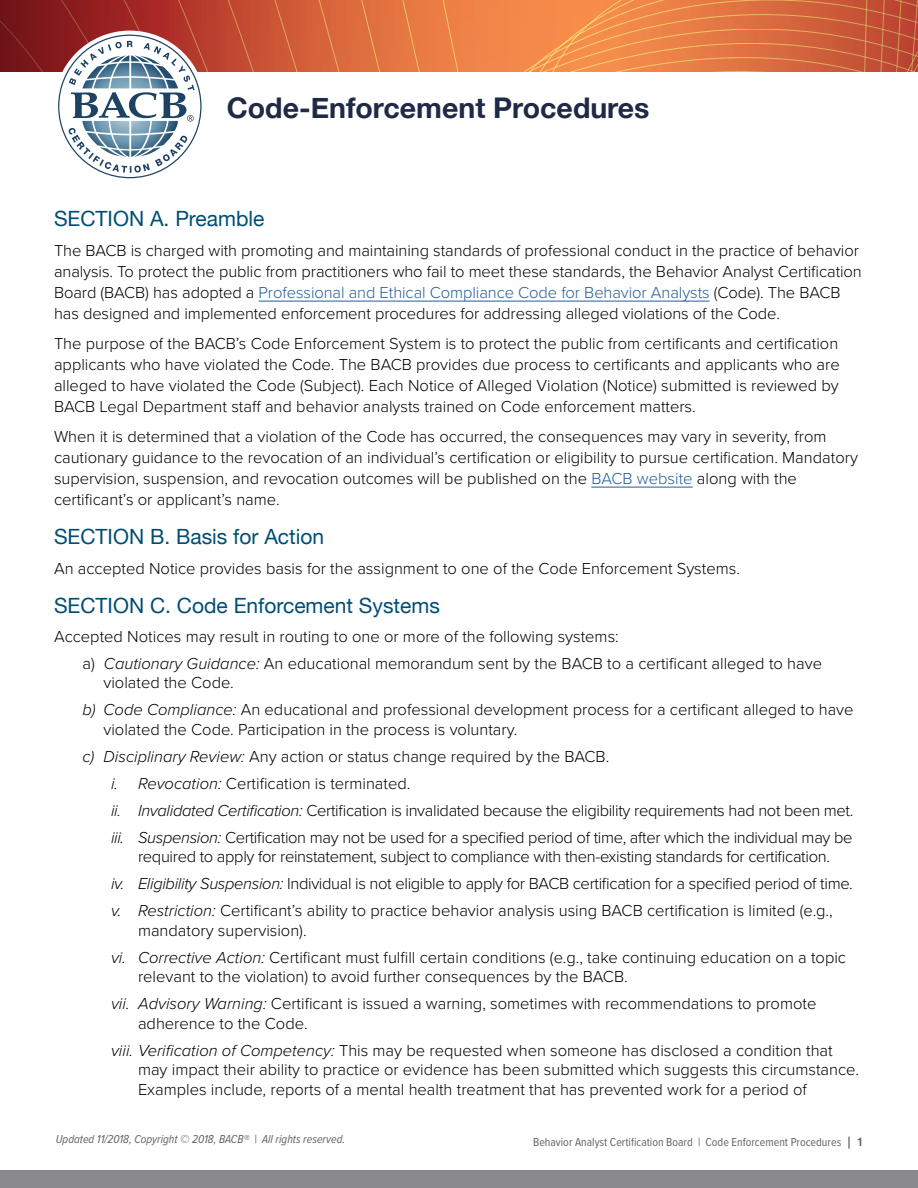
<style>
.page{position:relative;width:918px;height:1188px;background:#fff}
.page>*{position:absolute;margin:0;border:0;box-sizing:border-box;transform-origin:0 0}
.t1{font:700 28.5px "Helvetica Neue";color:#202945}
.t2{font:21px "Helvetica Neue";color:#004e74}
.t3{font:300 16.5px/21px "Proxima Nova";color:#000}
.t4{font:300 16.5px/27px "Proxima Nova";letter-spacing:-.02em;color:#000}
.t5{font:12px "Proxima Nova Cond";color:#636366}
.t6{font:italic 12px "Proxima Nova Cond";color:#636366}
.s1{color:#215e9e}
.s2{font-style:italic}
.s3{font-family:"Helvetica Neue";font-weight:500}
</style>
<div class="page">
<svg style="left:0;top:0;width:918px;height:29px;background:#cd5f3a"></svg>
<div style="left:0;top:1171px;width:918px;height:17px;background:#8a8a8d"></div>
<svg style="left:0;top:29px;width:918px;height:149px"></svg>
<hr style="left:259px;top:301px;width:451px;height:1px;background:#215e9e">
<hr style="left:591px;top:487px;width:102px;height:1px;background:#215e9e">
<h1 class="t1" style="left:227px;top:85px;width:424px">Code-Enforcement Procedures</h1>
<p class="t2" style="left:54px;top:204px;width:212px">SECTION A. Preamble</p>
<p class="t3" style="left:54px;top:239px;width:809px">The BACB is charged with promoting and maintaining standards of professional conduct in the practice of behavior analysis. To protect the public from practitioners who fail to meet these standards, the Behavior Analyst Certification Board (BACB) has adopted a <span class="s1">Professional and Ethical Compliance Code for Behavior Analysts</span> (Code). The BACB has designed and implemented enforcement procedures for addressing alleged violations of the Code.</p>
<p class="t3" style="left:54px;top:333px;width:787px;text-align:justify">The purpose of the BACB’s Code Enforcement System is to protect the public from certificants and certification applicants who have violated the Code. The BACB provides due process to certificants and applicants who are alleged to have violated the Code (Subject). Each Notice of Alleged Violation (Notice) submitted is reviewed by BACB Legal Department staff and behavior analysts trained on Code enforcement matters.</p>
<p class="t3" style="left:54px;top:426px;width:805px">When it is determined that a violation of the Code has occurred, the consequences may vary in severity, from cautionary guidance to the revocation of an individual’s certification or eligibility to pursue certification. Mandatory supervision, suspension, and revocation outcomes will be published on the <span class="s1">BACB website</span> along with the certificant’s or applicant’s name.</p>
<p class="t2" style="left:54px;top:522px;width:272px">SECTION B. Basis for Action</p>
<p class="t3" style="left:54px;top:557px;width:687px">An accepted Notice provides basis for the assignment to one of the Code Enforcement Systems.</p>
<p class="t2" style="left:54px;top:591px;width:387px">SECTION C. Code Enforcement Systems</p>
<p class="t3" style="left:82px;top:622px;width:741px;line-height:27px;text-indent:-28px">Accepted Notices may result in routing to one or more of the following systems:<br>a) <span class="s2">Cautionary Guidance:</span> An educational memorandum sent by the BACB to a certificant alleged to have</p>
<p class="t3" style="left:82px;top:668px;width:773px;line-height:27px;text-indent:21px">violated the Code.<br><span class="s2">b) Code Compliance:</span> An educational and professional development process for a certificant alleged to have</p>
<p class="t3" style="left:104px;top:718px;width:415px">violated the Code. Participation in the process is voluntary.</p>
<p class="t3" style="left:82px;top:745px;width:528px"><span class="s2">c) Disciplinary Review:</span> Any action or status change required by the BACB.</p>
<p class="t3" style="left:111px;top:772px;width:301px"><span class="s2">i. Revocation:</span> Certification is terminated.</p>
<p class="t4" style="left:111px;top:796px;width:744px"><span class="s2">ii. Invalidated Certification:</span> Certification is invalidated because the eligibility requirements had not been met.</p>
<p class="t4" style="left:111px;top:823px;width:743px"><span class="s2">iii. Suspension:</span> Certification may not be used for a specified period of time, after which the individual may be</p>
<p class="t4" style="left:111px;top:842px;width:743px;text-indent:27px">required to apply for reinstatement, subject to compliance with then-existing standards for certification.<br><span class="s2">iv. Eligibility Suspension:</span> Individual is not eligible to apply for BACB certification for a specified period of time. <span class="s2">v. Restriction:</span> Certificant’s ability to practice behavior analysis using BACB certification is limited (e.g.,</p>
<p class="t3" style="left:111px;top:916px;width:737px;line-height:27px;text-indent:27px">mandatory supervision).<br><span class="s2">vi. Corrective Action:</span> Certificant must fulfill certain conditions (e.g., take continuing education on a topic</p>
<p class="t3" style="left:111px;top:962px;width:707px;line-height:27px;text-indent:27px">relevant to the violation) to avoid further consequences by the BACB.<br><span class="s2">vii. Advisory Warning:</span> Certificant is issued a warning, sometimes with recommendations to promote</p>
<p class="t3" style="left:111px;top:1009px;width:723px;line-height:27px;text-indent:27px">adherence to the Code.<br><span class="s2">viii. Verification of Competency:</span> This may be requested when someone has disclosed a condition that</p>
<p class="t3" style="left:138px;top:1059px;width:723px;line-height:19.5px">may impact their ability to practice or evidence has been submitted which suggests this circumstance.<br>Examples include, reports of a mental health treatment that has prevented work for a period of</p>
<p class="t6" style="left:56px;top:1131px;width:291px">Updated 11/2018, Copyright © 2018, BACB® | All rights reserved.</p>
<p class="t5" style="left:533px;top:1133px;width:332px">Behavior Analyst Certification Board | Code Enforcement Procedures <span class="s3">| 1</span></p>
</div>
